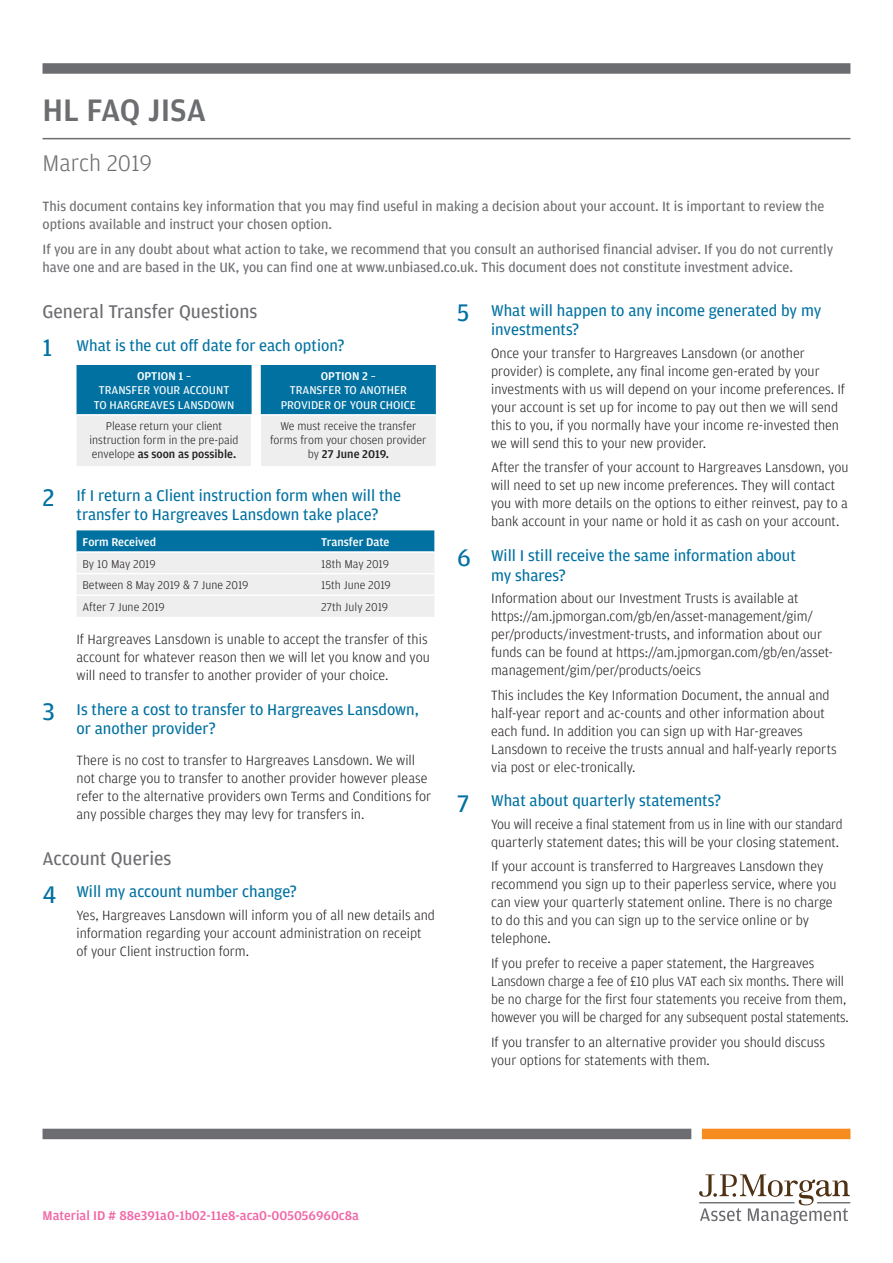
<style>
.page{position:relative;width:893px;height:1263px;background:#fff}
.page>*{position:absolute;margin:0;border:0;box-sizing:border-box;transform-origin:0 0}
.t1{font:500 33px "Amplitude";color:#6c6d70}
.t2{font:300 24px "Amplitude";color:#6c6d70}
.Introduction_header{font:19.5px "Amplitude";color:#6c6d70}
.t3{font:16.5px/19.5px "Amplitude";color:#0071a1}
.Body_copy{font:300 14.25px/18px "Amplitude";color:#231f20}
.Introduction{font:14.25px/18px "Amplitude";color:#6c6d70}
.t4{font:500 13.5px "Amplitude";color:#f166a7}
.Table_Body{font:300 12px/14.4px "Amplitude";color:#231f20;text-align:center}
.Table_Body-2{font:12px/14.4px "Amplitude";color:#fff;text-align:center}
.Table_Body-3{font:500 12px "Amplitude";color:#fff}
.s1{font-size:25.5px}
.s2{font-weight:500}
</style>
<div class="page">
<hr style="left:43px;top:138px;width:807px;height:1px;background:#6c6d70">
<div style="left:43px;top:1129px;width:648px;height:10px;background:#6c6d70"></div>
<div style="left:702px;top:1129px;width:148px;height:10px;background:#f68b1f"></div>
<div style="left:43px;top:63px;width:807px;height:11px;background:#6c6d70"></div>
<svg style="left:699px;top:1174px;width:151px;height:50px"></svg>
<svg style="left:77px;top:365px;width:359px;height:101px;background:#7ab1c9"></svg>
<div style="left:252px;top:415px;width:9px;height:52px;background:#fff"></div>
<hr style="left:77px;top:414px;width:175px;height:2px;background:#fff">
<hr style="left:261px;top:414px;width:175px;height:2px;background:#fff">
<svg style="left:77px;top:530px;width:357px;height:87px;background:#b2cedb"></svg>
<hr style="left:77px;top:594px;width:238px;height:2px;background:#fff">
<hr style="left:315px;top:594px;width:119px;height:2px;background:#fff">
<hr style="left:77px;top:551px;width:238px;height:2px;background:#fff">
<hr style="left:315px;top:551px;width:119px;height:2px;background:#fff">
<hr style="left:77px;top:573px;width:238px;height:1px;background:#fff">
<hr style="left:315px;top:573px;width:119px;height:1px;background:#fff">
<h1 class="t1" style="left:43px;top:89px;width:165px">HL FAQ JISA</h1>
<h2 class="t2" style="left:43px;top:148px;width:111px">March 2019</h2>
<p class="Introduction" style="left:43px;top:197px;width:783px">This document contains key information that you may find useful in making a decision about your account. It is important to review the options available and instruct your chosen option.</p>
<p class="Introduction" style="left:43px;top:240px;width:792px">If you are in any doubt about what action to take, we recommend that you consult an authorised financial adviser. If you do not currently have one and are based in the UK, you can find one at www.unbiased.co.uk. This document does not constitute investment advice.</p>
<p class="Introduction_header" style="left:43px;top:299px;width:217px">General Transfer Questions</p>
<p class="t3" style="left:43px;top:335px;width:304px"><span class="s1">1</span> What is the cut off date for each option?</p>
<p class="Table_Body-2" style="left:94px;top:368px;width:142px"><span class="s2">OPTION 1</span> –<br>TRANSFER YOUR ACCOUNT<br>TO HARGREAVES LANSDOWN</p>
<p class="Table_Body-2" style="left:281px;top:368px;width:137px"><span class="s2">OPTION 2</span> –<br>TRANSFER TO ANOTHER<br>PROVIDER OF YOUR CHOICE</p>
<p class="Table_Body" style="left:90px;top:418px;width:151px">Please return your client instruction form in the pre-paid envelope <span class="s2">as soon as possible.</span></p>
<p class="Table_Body" style="left:270px;top:418px;width:158px">We must receive the transfer forms from your chosen provider by <span class="s2">27 June 2019.</span></p>
<p class="t3" style="left:77px;top:485px;width:326px;text-indent:-34px"><span class="s1">2</span> If I return a Client instruction form when will the transfer to Hargreaves Lansdown take place?</p>
<p class="Table_Body-3" style="left:83px;top:534px;width:75px">Form Received</p>
<p class="Table_Body-3" style="left:321px;top:534px;width:70px">Transfer Date</p>
<p class="Table_Body" style="left:83px;top:556px;width:75px">By 10 May 2019</p>
<p class="Table_Body" style="left:321px;top:556px;width:70px">18th May 2019</p>
<p class="Table_Body" style="left:83px;top:578px;width:168px">Between 8 May 2019 &amp; 7 June 2019</p>
<p class="Table_Body" style="left:321px;top:578px;width:71px">15th June 2019</p>
<p class="Table_Body" style="left:83px;top:599px;width:84px">After 7 June 2019</p>
<p class="Table_Body" style="left:321px;top:599px;width:69px">27th July 2019</p>
<p class="Body_copy" style="left:77px;top:630px;width:355px">If Hargreaves Lansdown is unable to accept the transfer of this account for whatever reason then we will let you know and you will need to transfer to another provider of your choice.</p>
<p class="t3" style="left:77px;top:699px;width:344px;text-indent:-34px"><span class="s1">3</span> Is there a cost to transfer to Hargreaves Lansdown, or another provider?</p>
<p class="Body_copy" style="left:77px;top:751px;width:356px">There is no cost to transfer to Hargreaves Lansdown. We will not charge you to transfer to another provider however please refer to the alternative providers own Terms and Conditions for any possible charges they may levy for transfers in.</p>
<p class="Introduction_header" style="left:43px;top:846px;width:131px">Account Queries</p>
<p class="t3" style="left:43px;top:882px;width:256px"><span class="s1">4</span> Will my account number change?</p>
<p class="Body_copy" style="left:77px;top:905px;width:360px">Yes, Hargreaves Lansdown will inform you of all new details and information regarding your account administration on receipt of your Client instruction form.</p>
<p class="t3" style="left:491px;top:300px;width:332px;text-indent:-34px"><span class="s1">5</span> What will happen to any income generated by my investments?</p>
<p class="Body_copy" style="left:491px;top:343px;width:355px">Once your transfer to Hargreaves Lansdown (or another provider) is complete, any final income gen-erated by your investments with us will depend on your income preferences. If your account is set up for income to pay out then we will send this to you, if you normally have your income re-invested then we will send this to your new provider.</p>
<p class="Body_copy" style="left:491px;top:458px;width:359px">After the transfer of your account to Hargreaves Lansdown, you will need to set up new income preferences. They will contact you with more details on the options to either reinvest, pay to a bank account in your name or hold it as cash on your account.</p>
<p class="t3" style="left:491px;top:545px;width:306px;text-indent:-34px"><span class="s1">6</span> Will I still receive the same information about my shares?</p>
<p class="Body_copy" style="left:491px;top:589px;width:343px">Information about our Investment Trusts is available at https://am.jpmorgan.com/gb/en/asset-management/gim/ per/products/investment-trusts, and information about our funds can be found at https://am.jpmorgan.com/gb/en/asset&shy;management/gim/per/products/oeics</p>
<p class="Body_copy" style="left:491px;top:685px;width:347px">This includes the Key Information Document, the annual and half-year report and ac-counts and other information about each fund. In addition you can sign up with Har-greaves Lansdown to receive the trusts annual and half-yearly reports via post or elec-tronically.</p>
<p class="t3" style="left:457px;top:791px;width:266px"><span class="s1">7</span> What about quarterly statements?</p>
<p class="Body_copy" style="left:491px;top:814px;width:353px">You will receive a final statement from us in line with our standard quarterly statement dates; this will be your closing statement.</p>
<p class="Body_copy" style="left:491px;top:857px;width:347px">If your account is transferred to Hargreaves Lansdown they recommend you sign up to their paperless service, where you can view your quarterly statement online. There is no charge to do this and you can sign up to the service online or by telephone.</p>
<p class="Body_copy" style="left:491px;top:954px;width:359px">If you prefer to receive a paper statement, the Hargreaves Lansdown charge a fee of £10 plus VAT each six months. There will be no charge for the first four statements you receive from them, however you will be charged for any subsequent postal statements.</p>
<p class="Body_copy" style="left:491px;top:1033px;width:335px">If you transfer to an alternative provider you should discuss your options for statements with them.</p>
<p class="t4" style="left:43px;top:1207px;width:318px">Material ID # 88e391a0-1b02-11e8-aca0-005056960c8a</p>
</div>
